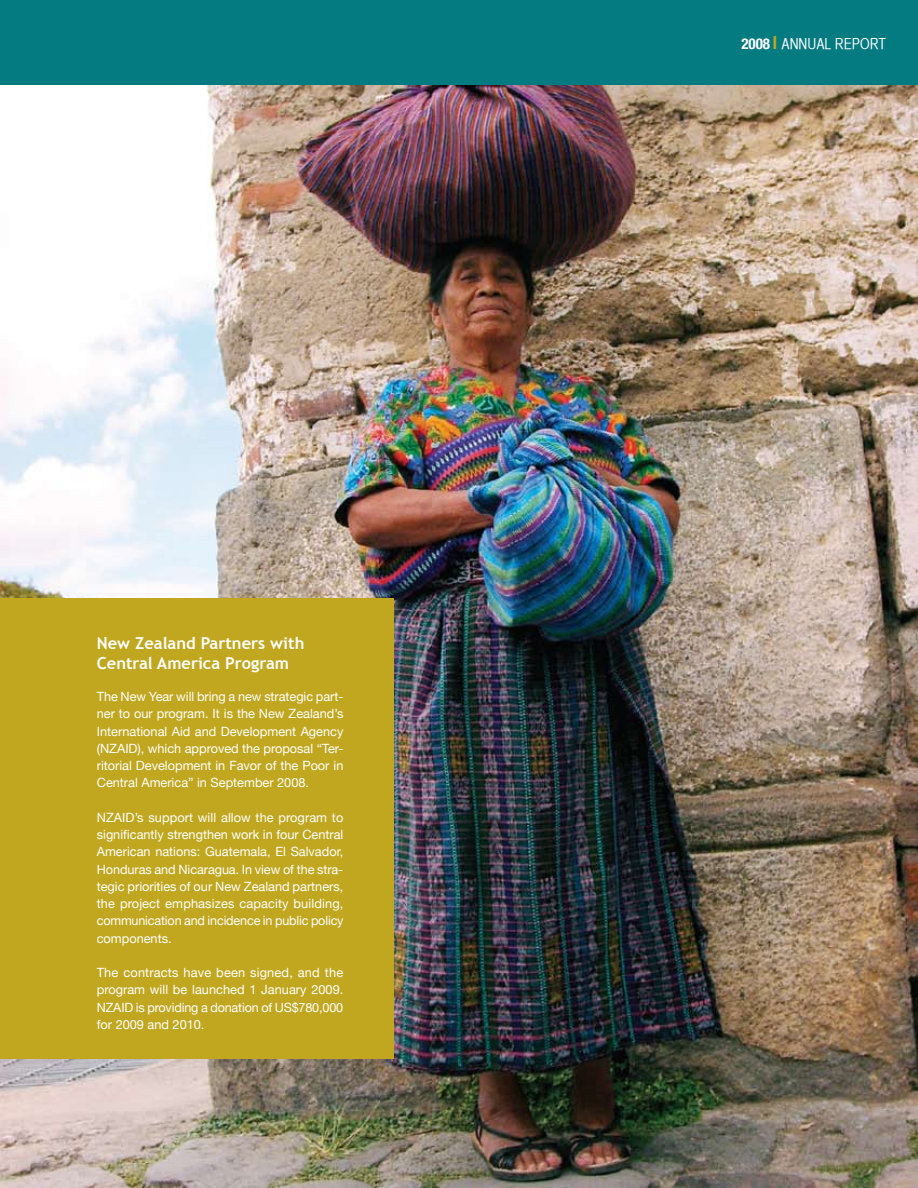
<style>
.page{position:relative;width:918px;height:1188px;background:#fff}
.page>*{position:absolute;margin:0;border:0;box-sizing:border-box;transform-origin:0 0}
.t1{font:700 16.5px/19.8px "Trebuchet MS";color:#fff}
.t2{font:15px "Helvetica CY Plain";color:#fff}
.t3{font:12.75px/17.2px "Helvetica Neue";color:#fff;text-align:justify}
.s1{font-family:"Helvetica Neue";font-weight:700;font-stretch:condensed}
.s2{font-family:"Helvetica Neue";font-weight:700;font-stretch:condensed;font-size:18px;color:#c0a71f}
</style>
<div class="page">
<div style="left:0;top:0;width:918px;height:85px;background:#047a81"></div>
<img style="left:0;top:85px;width:918px;height:1103px">
<div style="left:0;top:599px;width:394px;height:460px;background:#c0a71f"></div>
<p class="t1" style="left:97px;top:633px;width:209px">New Zealand Partners with<br>Central America Program</p>
<p class="t3" style="left:97px;top:688px;width:248px">The New Year will bring a new strategic part&shy;ner to our program. It is the New Zealand’s International Aid and Development Agency (NZAID), which approved the proposal “Ter&shy;ritorial Development in Favor of the Poor in Central America” in September 2008.</p>
<p class="t3" style="left:97px;top:808px;width:248px">NZAID’s support will allow the program to significantly strengthen work in four Central American nations: Guatemala, El Salvador, Honduras and Nicaragua. In view of the stra&shy;tegic priorities of our New Zealand partners, the project emphasizes capacity building, communication and incidence in public policy components.</p>
<p class="t3" style="left:97px;top:964px;width:248px">The contracts have been signed, and the program will be launched 1 January 2009.<br>NZAID is providing a donation of US$780,000 for 2009 and 2010.</p>
<p class="t2" style="left:741px;top:35px;width:146px"><span class="s1">2008</span> <span class="s2">l</span> ANNUAL REPORT</p>
</div>
